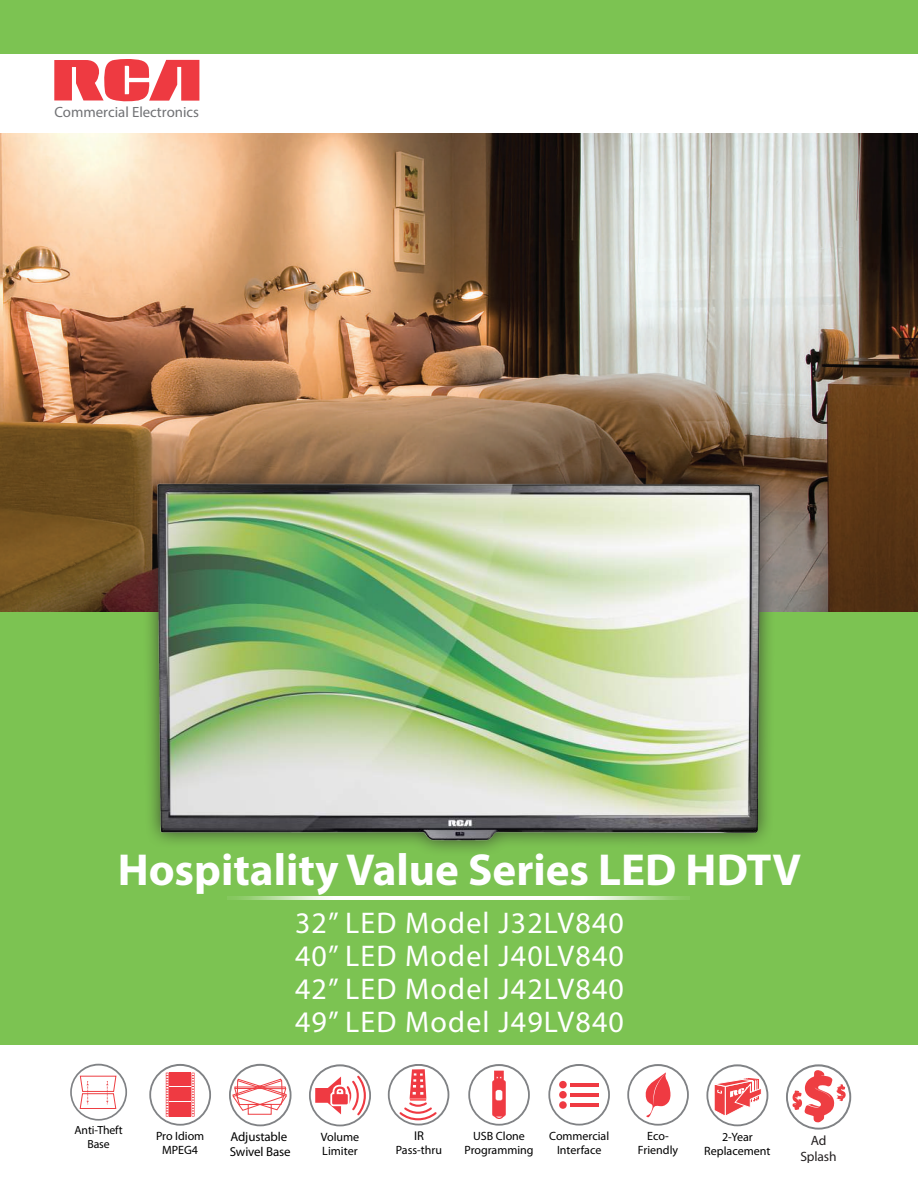
<style>
.page{position:relative;width:918px;height:1188px;background:#fff}
.page>*{position:absolute;margin:0;border:0;box-sizing:border-box;transform-origin:0 0}
.t1{font:700 45px "Myriad Pro";color:#fff}
.t2{font:30px/33px "Myriad Pro";letter-spacing:.04em;color:#fff;text-align:justify}
.t3{font:14.85px "Myriad Pro";color:#717275}
.t4{font:13.5px/16.2px "Myriad Pro";letter-spacing:-.01em;color:#231f20;text-align:center}
.t5{font:12.9px/15.6px "Myriad Pro";letter-spacing:-.01em;color:#000}
.t6{font:12.75px "Myriad Pro";color:#000}
.t7{font:12.15px/14.5px "Myriad Pro";color:#000}
.t8{font:12px/14.4px "Myriad Pro";color:#000;text-align:center}
.t9{font:11.85px/14.1px "Myriad Pro";letter-spacing:-.01em;color:#000;text-align:center}
</style>
<div class="page">
<div style="left:0;top:0;width:918px;height:53px;background:#7cc352"></div>
<div style="left:0;top:608px;width:918px;height:437px;background:#7cc352"></div>
<img style="left:0;top:134px;width:918px;height:477px">
<div style="left:141px;top:468px;width:636px;height:389px;background:#231f20;opacity:.75"></div>
<img style="left:153px;top:478px;width:609px;height:372px">
<svg style="left:149px;top:1064px;width:62px;height:62px"></svg>
<hr style="left:192px;top:1073px;width:3px;height:44px;background:#ef3a42">
<svg style="left:70px;top:1064px;width:57px;height:57px"></svg>
<svg style="left:388px;top:1064px;width:61px;height:61px"></svg>
<svg style="left:309px;top:1064px;width:62px;height:62px"></svg>
<svg style="left:229px;top:1064px;width:63px;height:62px"></svg>
<div style="left:248px;top:1104px;width:24px;height:11px;border:1px solid #ee3e42"></div>
<svg style="left:627px;top:1064px;width:62px;height:62px"></svg>
<svg style="left:548px;top:1064px;width:62px;height:62px"></svg>
<div style="left:559px;top:1081px;width:8px;height:7px;background:#ef3a42;border-radius:50%"></div>
<hr style="left:570px;top:1083px;width:29px;height:4px;background:#ef3a42">
<div style="left:559px;top:1091px;width:8px;height:8px;background:#ef3a42;border-radius:50%"></div>
<hr style="left:570px;top:1093px;width:29px;height:4px;background:#ef3a42">
<div style="left:559px;top:1101px;width:8px;height:8px;background:#ef3a42;border-radius:50%"></div>
<hr style="left:570px;top:1104px;width:29px;height:3px;background:#ef3a42">
<svg style="left:468px;top:1064px;width:62px;height:62px"></svg>
<svg style="left:706px;top:1064px;width:62px;height:62px"></svg>
<svg style="left:786px;top:1064px;width:65px;height:66px"></svg>
<svg style="left:54px;top:59px;width:145px;height:43px"></svg>
<img style="left:227px;top:897px;width:463px;height:3px">
<p class="t3" style="left:54px;top:103px;width:146px">Commercial Electronics</p>
<h1 class="t1" style="left:118px;top:840px;width:685px">Hospitality Value Series LED HDTV</h1>
<h2 class="t2" style="left:295px;top:906px;width:330px">32” LED Model J32LV840<br>40” LED Model J40LV840<br>42” LED Model J42LV840<br>49” LED Model J49LV840</h2>
<p class="t9" style="left:75px;top:1123px;width:49px">Anti-Theft<br>Base</p>
<p class="t6" style="left:414px;top:1128px;width:11px">IR</p>
<p class="t8" style="left:396px;top:1143px;width:48px">Pass-thru</p>
<p class="t8" style="left:465px;top:1128px;width:71px">USB Clone<br>Programming</p>
<p class="t8" style="left:704px;top:1130px;width:68px">2-Year<br>Replacement</p>
<p class="t4" style="left:800px;top:1132px;width:38px">Ad<br>Splash</p>
<p class="t8" style="left:549px;top:1128px;width:62px">Commercial<br>Interface</p>
<p class="t8" style="left:156px;top:1129px;width:50px">Pro Idiom<br>MPEG4</p>
<p class="t5" style="left:230px;top:1129px;width:62px">Adjustable<br>Swivel Base</p>
<p class="t8" style="left:638px;top:1128px;width:42px">Eco-<br>Friendly</p>
<p class="t7" style="left:321px;top:1129px;width:40px">Volume<br>Limiter</p>
</div>
